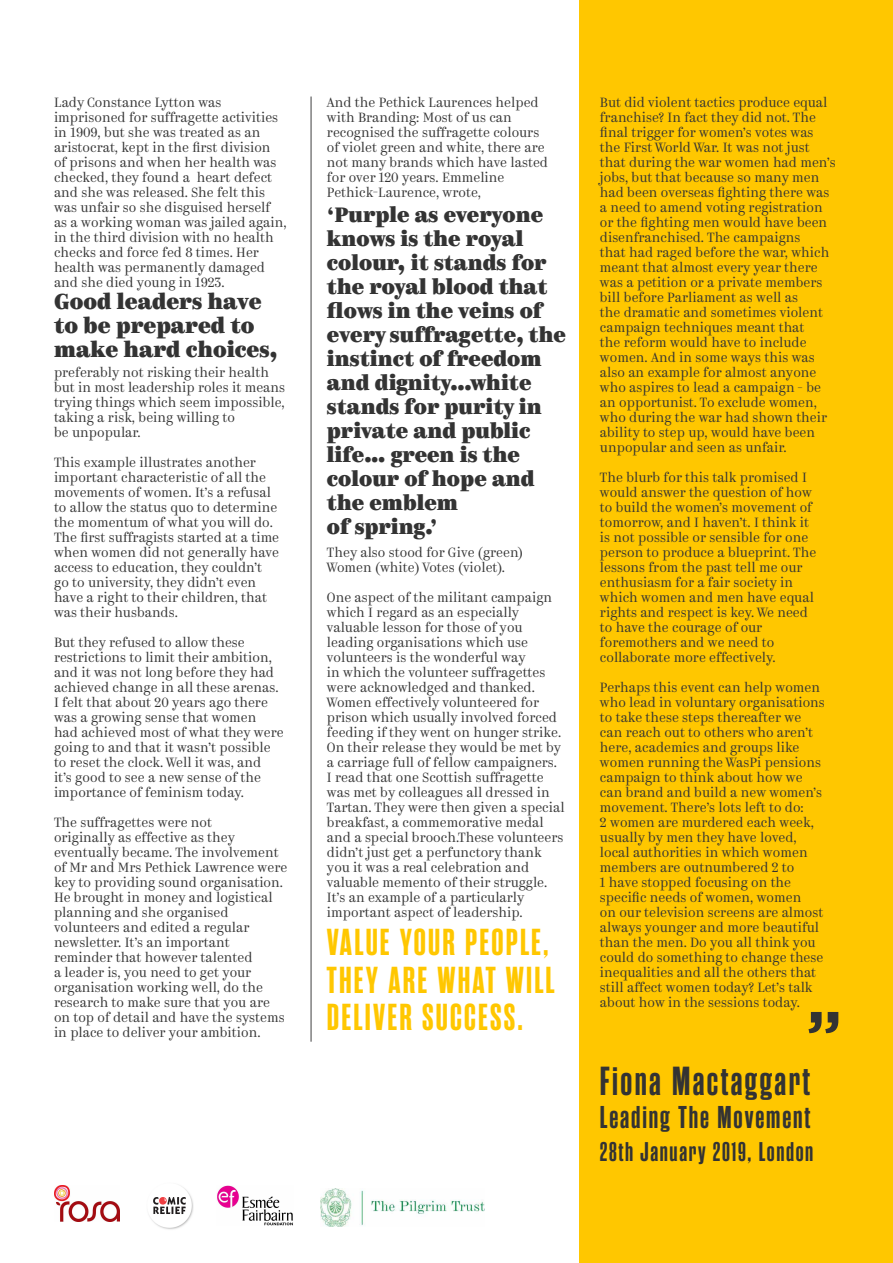
<style>
.page{position:relative;width:893px;height:1263px;background:#fff}
.page>*{position:absolute;margin:0;border:0;box-sizing:border-box;transform-origin:0 0}
.t1{font:700 66px "Gotham";color:#333}
.t2{font:700 40.5px "Rama Gothic M";letter-spacing:.06em;color:#333}
.t3{font:700 37.5px/37.5px "Rama Gothic M";letter-spacing:.06em;color:#ffc700}
.t4{font:700 31.5px "Rama Gothic M";letter-spacing:.06em;color:#333}
.t5{font:700 27px "Rama Gothic M";letter-spacing:.06em;color:#333}
.t6{font:900 21.75px/24px "Kazimir";color:#333}
.t7{font:900 21px/24px "Kazimir";color:#333}
.t8{font:300 13.5px/15px "Kazimir";color:#333}
</style>
<div class="page">
<div style="left:580px;top:0;width:313px;height:1263px;background:#ffc700"></div>
<hr style="left:311px;top:97px;width:1px;height:945px;background:#3f3f40">
<img style="left:54px;top:1186px;width:65px;height:36px">
<img style="left:150px;top:1186px;width:44px;height:44px">
<img style="left:217px;top:1186px;width:76px;height:39px">
<img style="left:320px;top:1188px;width:165px;height:38px">
<p class="t8" style="left:54px;top:95px;width:234px">Lady Constance Lytton was imprisoned for suffragette activities in 1909, but she was treated as an aristocrat, kept in the first division<br>of prisons and when her health was checked, they found a heart defect and she was released. She felt this was unfair so she disguised herself as a working woman was jailed again, in the third division with no health checks and force fed 8 times. Her health was permanently damaged and she died young in 1923.</p>
<h3 class="t6" style="left:54px;top:291px;width:225px">Good leaders have to be prepared to make hard choices,</h3>
<p class="t8" style="left:54px;top:365px;width:233px">preferably not risking their health but in most leadership roles it means trying things which seem impossible, taking a risk, being willing to<br>be unpopular.</p>
<p class="t8" style="left:54px;top:455px;width:227px">This example illustrates another important characteristic of all the movements of women. It’s a refusal to allow the status quo to determine the momentum of what you will do.<br>The first suffragists started at a time when women did not generally have access to education, they couldn’t go to university, they didn’t even have a right to their children, that was their husbands.</p>
<p class="t8" style="left:54px;top:635px;width:231px">But they refused to allow these restrictions to limit their ambition, and it was not long before they had achieved change in all these arenas.<br>I felt that about 20 years ago there was a growing sense that women had achieved most of what they were going to and that it wasn’t possible to reset the clock. Well it was, and<br>it’s good to see a new sense of the importance of feminism today.</p>
<p class="t8" style="left:54px;top:815px;width:235px">The suffragettes were not<br>originally as effective as they eventually became. The involvement of Mr and Mrs Pethick Lawrence were key to providing sound organisation.<br>He brought in money and logistical planning and she organised volunteers and edited a regular newsletter. It’s an important reminder that however talented<br>a leader is, you need to get your organisation working well, do the research to make sure that you are on top of detail and have the systems in place to deliver your ambition.</p>
<p class="t8" style="left:327px;top:95px;width:222px">And the Pethick Laurences helped with Branding: Most of us can recognised the suffragette colours of violet green and white, there are not many brands which have lasted for over 120 years. Emmeline<br>Pethick-Laurence, wrote,</p>
<p class="t7" style="left:327px;top:204px;width:240px">‘Purple as everyone knows is the royal colour, it stands for the royal blood that flows in the veins of every suffragette, the instinct of freedom and dignity...white stands for purity in private and public life… green is the colour of hope and the emblem<br>of spring.’</p>
<p class="t8" style="left:327px;top:545px;width:198px">They also stood for Give (green)<br>Women (white) Votes (violet).</p>
<p class="t8" style="left:327px;top:590px;width:239px">One aspect of the militant campaign which I regard as an especially valuable lesson for those of you leading organisations which use volunteers is the wonderful way<br>in which the volunteer suffragettes were acknowledged and thanked.<br>Women effectively volunteered for prison which usually involved forced feeding if they went on hunger strike.<br>On their release they would be met by a carriage full of fellow campaigners.<br>I read that one Scottish suffragette was met by colleagues all dressed in Tartan. They were then given a special breakfast, a commemorative medal and a special brooch.These volunteers didn’t just get a perfunctory thank you it was a real celebration and valuable memento of their struggle.<br>It’s an example of a particularly important aspect of leadership.</p>
<h3 class="t3" style="left:327px;top:924px;width:229px">VALUE YOUR PEOPLE,<br>THEY ARE WHAT WILL<br>DELIVER SUCCESS.</h3>
<p class="t8" style="left:600px;top:95px;width:237px">But did violent tactics produce equal franchise? In fact they did not. The final trigger for women’s votes was the First World War. It was not just that during the war women had men’s jobs, but that because so many men had been overseas fighting there was a need to amend voting registration or the fighting men would have been disenfranchised. The campaigns<br>that had raged before the war, which meant that almost every year there was a petition or a private members bill before Parliament as well as<br>the dramatic and sometimes violent campaign techniques meant that<br>the reform would have to include women. And in some ways this was also an example for almost anyone who aspires to lead a campaign - be an opportunist. To exclude women, who during the war had shown their ability to step up, would have been unpopular and seen as unfair.</p>
<p class="t8" style="left:600px;top:470px;width:218px">The blurb for this talk promised I would answer the question of how to build the women’s movement of tomorrow, and I haven’t. I think it is not possible or sensible for one person to produce a blueprint. The lessons from the past tell me our enthusiasm for a fair society in which women and men have equal rights and respect is key. We need to have the courage of our foremothers and we need to collaborate more effectively.</p>
<p class="t8" style="left:600px;top:680px;width:226px">Perhaps this event can help women who lead in voluntary organisations to take these steps thereafter we can reach out to others who aren’t here, academics and groups like women running the WasPi pensions campaign to think about how we can brand and build a new women’s movement. There’s lots left to do:<br>2 women are murdered each week, usually by men they have loved, local authorities in which women members are outnumbered 2 to<br>1 have stopped focusing on the specific needs of women, women<br>on our television screens are almost always younger and more beautiful than the men. Do you all think you could do something to change these inequalities and all the others that still affect women today? Let’s talk about how in the sessions today.</p>
<h1 class="t1" style="left:806px;top:991px;width:37px">”</h1>
<h2 class="t2" style="left:600px;top:1060px;width:212px">Fiona Mactaggart</h2>
<h3 class="t4" style="left:600px;top:1101px;width:212px">Leading The Movement</h3>
<h3 class="t5" style="left:600px;top:1138px;width:215px">28th January 2019, London</h3>
</div>
